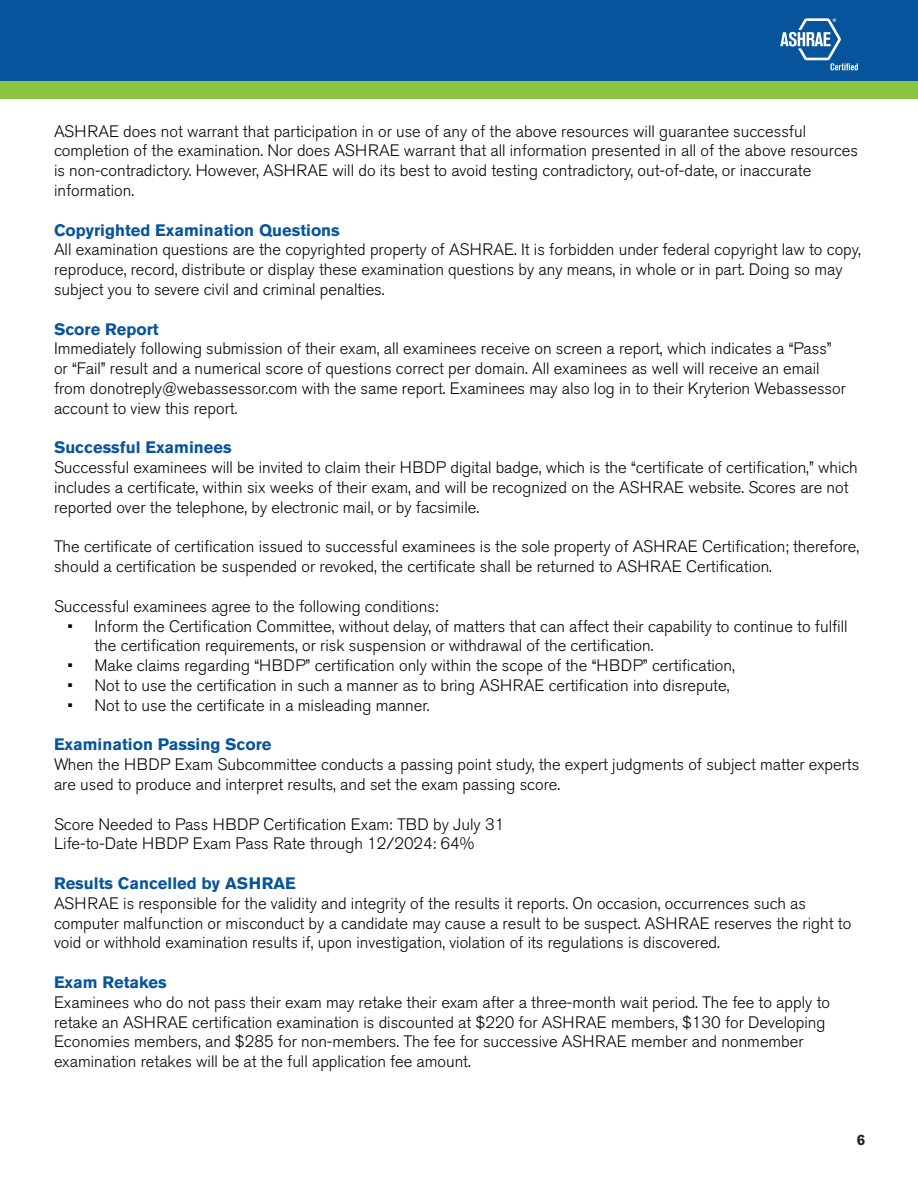
<style>
.page{position:relative;width:918px;height:1188px;background:#fff}
.page>*{position:absolute;margin:0;border:0;box-sizing:border-box;transform-origin:0 0}
.t1{font:300 16.5px/19.8px "Akzidenz Grotesk BE";color:#040503}
.t2{font:700 16.5px "Akzidenz Grotesk BE";color:#07549c}
.t3{font:700 15px "Akzidenz Grotesk BE";color:#231f20}
</style>
<div class="page">
<div style="left:0;top:0;width:918px;height:89px;background:#07549c"></div>
<svg style="left:780px;top:18px;width:78px;height:52px"></svg>
<div style="left:0;top:82px;width:918px;height:17px;background:#8bc640"></div>
<p class="t1" style="left:54px;top:121px;width:806px">ASHRAE does not warrant that participation in or use of any of the above resources will guarantee successful completion of the examination. Nor does ASHRAE warrant that all information presented in all of the above resources is non-contradictory. However, ASHRAE will do its best to avoid testing contradictory, out-of-date, or inaccurate information.</p>
<p class="t2" style="left:54px;top:220px;width:287px">Copyrighted Examination Questions</p>
<p class="t1" style="left:54px;top:240px;width:808px">All examination questions are the copyrighted property of ASHRAE. It is forbidden under federal copyright law to copy, reproduce, record, distribute or display these examination questions by any means, in whole or in part. Doing so may subject you to severe civil and criminal penalties.</p>
<p class="t2" style="left:54px;top:319px;width:106px">Score Report</p>
<p class="t1" style="left:54px;top:339px;width:793px">Immediately following submission of their exam, all examinees receive on screen a report, which indicates a “Pass” or “Fail” result and a numerical score of questions correct per domain. All examinees as well will receive an email from donotreply@webassessor.com with the same report. Examinees may also log in to their Kryterion Webassessor account to view this report.</p>
<p class="t2" style="left:54px;top:438px;width:179px">Successful Examinees</p>
<p class="t1" style="left:54px;top:458px;width:805px">Successful examinees will be invited to claim their HBDP digital badge, which is the “certificate of certification,” which includes a certificate, within six weeks of their exam, and will be recognized on the ASHRAE website. Scores are not reported over the telephone, by electronic mail, or by facsimile.</p>
<p class="t1" style="left:54px;top:537px;width:807px">The certificate of certification issued to successful examinees is the sole property of ASHRAE Certification; therefore, should a certification be suspended or revoked, the certificate shall be returned to ASHRAE Certification.</p>
<p class="t1" style="left:54px;top:597px;width:386px">Successful examinees agree to the following conditions:</p>
<p class="t1" style="left:94px;top:616px;width:755px;text-indent:-27px">• Inform the Certification Committee, without delay, of matters that can affect their capability to continue to fulfill the certification requirements, or risk suspension or withdrawal of the certification.</p>
<p class="t1" style="left:68px;top:656px;width:669px">• Make claims regarding “HBDP” certification only within the scope of the “HBDP” certification,</p>
<p class="t1" style="left:68px;top:676px;width:663px">• Not to use the certification in such a manner as to bring ASHRAE certification into disrepute,</p>
<p class="t1" style="left:68px;top:696px;width:364px">• Not to use the certificate in a misleading manner.</p>
<p class="t2" style="left:54px;top:735px;width:219px">Examination Passing Score</p>
<p class="t1" style="left:54px;top:755px;width:807px">When the HBDP Exam Subcommittee conducts a passing point study, the expert judgments of subject matter experts are used to produce and interpret results, and set the exam passing score.</p>
<p class="t1" style="left:54px;top:814px;width:452px">Score Needed to Pass HBDP Certification Exam: TBD by July 31</p>
<p class="t1" style="left:54px;top:834px;width:422px">Life-to-Date HBDP Exam Pass Rate through 12/2024: 64%</p>
<p class="t2" style="left:54px;top:874px;width:243px">Results Cancelled by ASHRAE</p>
<p class="t1" style="left:54px;top:894px;width:799px">ASHRAE is responsible for the validity and integrity of the results it reports. On occasion, occurrences such as computer malfunction or misconduct by a candidate may cause a result to be suspect. ASHRAE reserves the right to void or withhold examination results if, upon investigation, violation of its regulations is discovered.</p>
<p class="t2" style="left:54px;top:973px;width:114px">Exam Retakes</p>
<p class="t1" style="left:54px;top:993px;width:778px">Examinees who do not pass their exam may retake their exam after a three-month wait period. The fee to apply to retake an ASHRAE certification examination is discounted at $220 for ASHRAE members, $130 for Developing Economies members, and $285 for non-members. The fee for successive ASHRAE member and nonmember examination retakes will be at the full application fee amount.</p>
<p class="t3" style="left:857px;top:1131px;width:10px">6</p>
</div>
